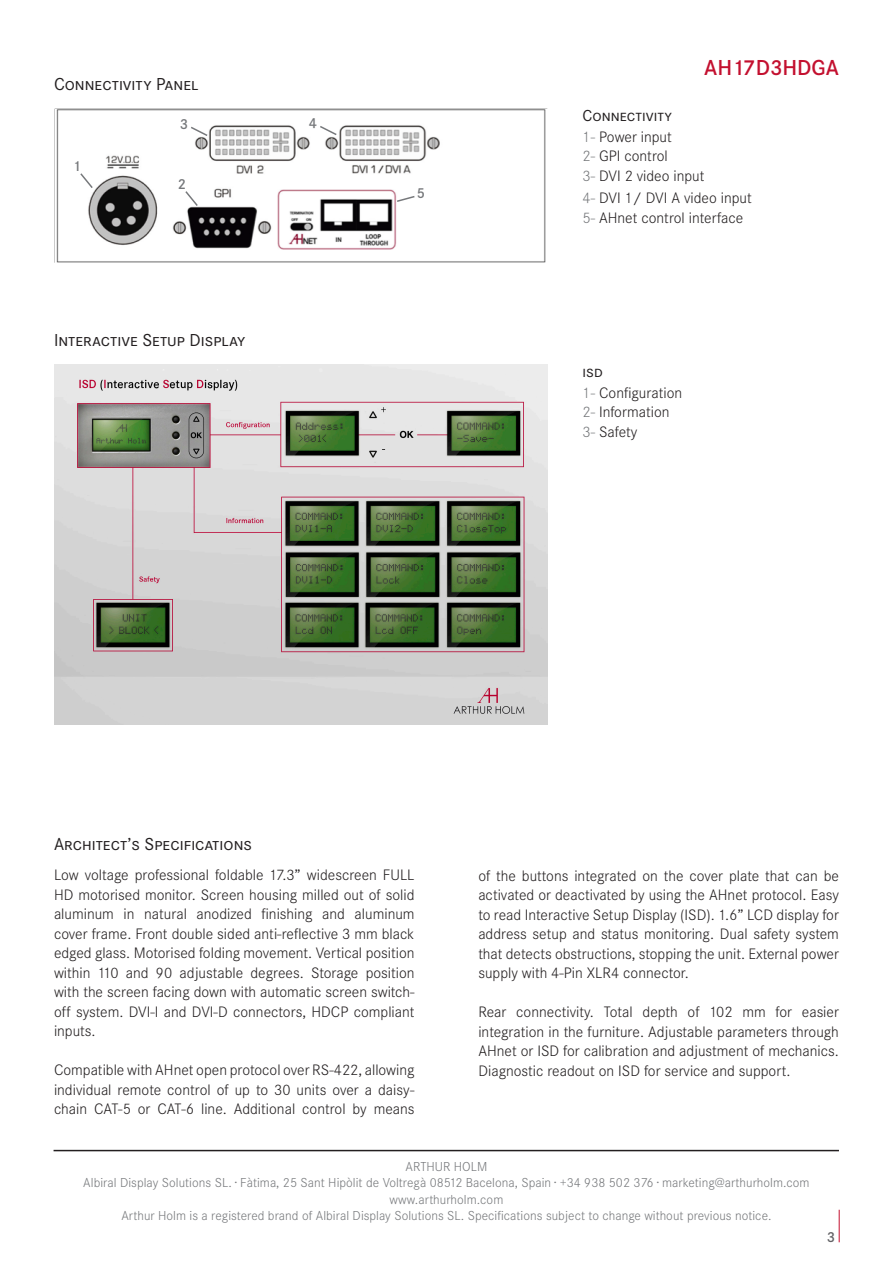
<style>
.page{position:relative;width:893px;height:1263px;background:#fff}
.page>*{position:absolute;margin:0;border:0;box-sizing:border-box;transform-origin:0 0}
.t1{font:600 22.5px "Corporate S";color:#c3102f}
.t2{font:18px "Corporate SSC";color:#231f20}
.t3{font:16.5px "Corporate SSC";color:#231f20}
.t4{font:300 15.75px/19.5px "Corporate S";color:#231f20;text-align:justify}
.t5{font:600 15px "Corporate S";color:#76787b}
.t6{font:600 15px "Corporate S";color:#636366}
.t7{font:300 13.5px/16.5px "Corporate S";letter-spacing:.005em;color:#76787b;text-align:center}
.s1{color:#76787b}
</style>
<div class="page">
<hr style="left:839px;top:1210px;width:1px;height:32px;background:#c3102f">
<hr style="left:54px;top:1150px;width:785px;height:1px;background:#231f20">
<img style="left:54px;top:108px;width:494px;height:154px">
<img style="left:54px;top:364px;width:494px;height:360px">
<svg style="left:79px;top:172px;width:15px;height:18px"></svg>
<svg style="left:184px;top:190px;width:15px;height:18px"></svg>
<svg style="left:189px;top:125px;width:20px;height:12px"></svg>
<svg style="left:318px;top:124px;width:20px;height:13px"></svg>
<svg style="left:395px;top:195px;width:21px;height:8px"></svg>
<p class="t2" style="left:54px;top:74px;width:146px">Connectivity Panel</p>
<p class="t5" style="left:73px;top:158px;width:10px">1</p>
<p class="t5" style="left:180px;top:116px;width:10px">3</p>
<p class="t5" style="left:309px;top:115px;width:10px">4</p>
<p class="t5" style="left:178px;top:176px;width:10px">2</p>
<p class="t2" style="left:54px;top:330px;width:193px">Interactive Setup Display</p>
<p class="t5" style="left:417px;top:185px;width:10px">5</p>
<h1 class="t1" style="left:704px;top:55px;width:136px">AH17D3HDGA</h1>
<p class="t3" style="left:583px;top:106px;width:91px">Connectivity</p>
<p class="t4" style="left:583px;top:127px;width:91px"><span class="s1">1-</span> Power input</p>
<p class="t4" style="left:583px;top:146px;width:87px"><span class="s1">2-</span> GPI control</p>
<p class="t4" style="left:583px;top:166px;width:123px"><span class="s1">3-</span> DVI 2 video input</p>
<p class="t4" style="left:583px;top:188px;width:171px"><span class="s1">4-</span> DVI 1/ DVI A video input</p>
<p class="t4" style="left:583px;top:208px;width:162px"><span class="s1">5-</span> AHnet control interface</p>
<p class="t3" style="left:583px;top:362px;width:22px">isd</p>
<p class="t4" style="left:583px;top:383px;width:101px"><span class="s1">1-</span> Configuration</p>
<p class="t4" style="left:583px;top:402px;width:88px"><span class="s1">2-</span> Information</p>
<p class="t4" style="left:583px;top:422px;width:56px"><span class="s1">3-</span> Safety</p>
<p class="t2" style="left:54px;top:834px;width:200px">Architect’s Specifications</p>
<p class="t4" style="left:54px;top:865px;width:362px">Low voltage professional foldable 17.3” widescreen FULL HD motorised monitor. Screen housing milled out of solid aluminum in natural anodized finishing and aluminum cover frame. Front double sided anti-reflective 3 mm black edged glass. Motorised folding movement. Vertical position within 110 and 90 adjustable degrees. Storage position with the screen facing down with automatic screen switch&shy;off system. DVI-I and DVI-D connectors, HDCP compliant inputs.</p>
<p class="t4" style="left:54px;top:1060px;width:362px">Compatible with AHnet open protocol over RS-422, allowing individual remote control of up to 30 units over a daisy&shy;chain CAT-5 or CAT-6 line. Additional control by means</p>
<p class="t4" style="left:478px;top:866px;width:362px">of the buttons integrated on the cover plate that can be activated or deactivated by using the AHnet protocol. Easy to read Interactive Setup Display (ISD). 1.6” LCD display for address setup and status monitoring. Dual safety system that detects obstructions, stopping the unit. External power supply with 4-Pin XLR4 connector.</p>
<p class="t4" style="left:478px;top:1003px;width:362px">Rear connectivity. Total depth of 102 mm for easier integration in the furniture. Adjustable parameters through AHnet or ISD for calibration and adjustment of mechanics.<br>Diagnostic readout on ISD for service and support.</p>
<p class="t7" style="left:83px;top:1158px;width:728px">ARTHUR HOLM<br>Albiral Display Solutions SL. · Fàtima, 25 Sant Hipòlit de Voltregà 08512 Bacelona, Spain · +34 938 502 376 · marketing@arthurholm.com www.arthurholm.com<br>Arthur Holm is a registered brand of Albiral Display Solutions SL. Specifications subject to change without previous notice.</p>
<p class="t6" style="left:827px;top:1229px;width:10px">3</p>
</div>
